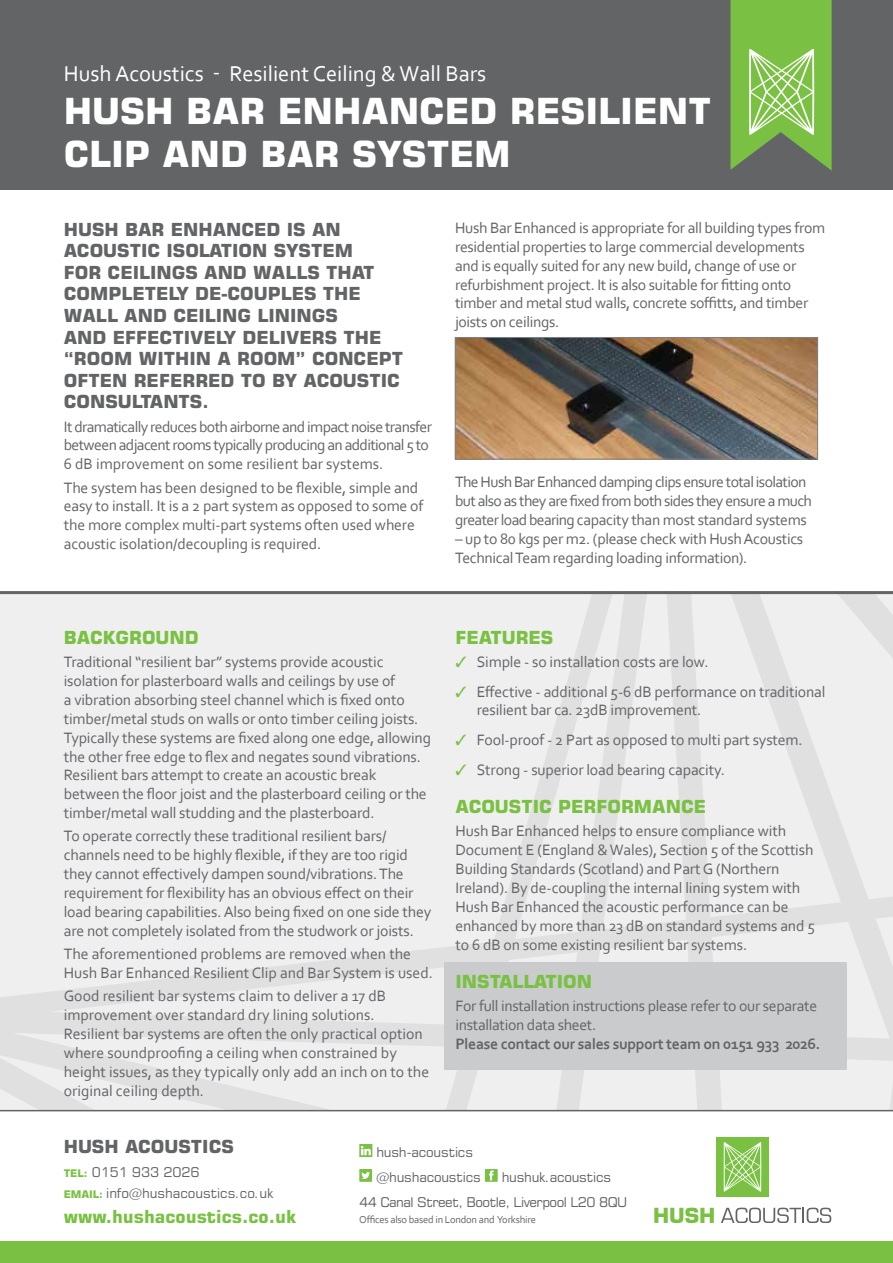
<style>
.page{position:relative;width:893px;height:1263px;background:#fff}
.page>*{position:absolute;margin:0;border:0;box-sizing:border-box;transform-origin:0 0}
.t1{font:700 36px/43.2px "Square 721 BT";color:#fff}
.t2{font:22.5px "Corbel";color:#fff}
.t3{font:700 18px/21.6px "Square 721 BT";color:#636466}
.t4{font:700 18px "Square 721 BT";color:#7ac143}
.t5{font:15.75px/18.9px "Corbel";letter-spacing:-.01em;color:#636466}
.t6{font:15.75px/18.9px "Corbel";letter-spacing:-.04em;color:#636466}
.t7{font:700 15.75px "Corbel";letter-spacing:-.02em;color:#636466}
.t8{font:13.5px/20.4px "Square 721 BT";letter-spacing:-.02em;color:#636466}
.t9{font:13.5px/24.8px "Square 721 BT";letter-spacing:-.04em;color:#636466}
.t10{font:10.5px "Corbel";letter-spacing:-.02em;color:#636466}
.s1{color:#7ac143}
.s2{font-weight:700;font-size:10.5px;color:#7ac143}
</style>
<div class="page">
<div style="left:0;top:591px;width:893px;height:529px;background:#efeff0"></div>
<svg style="left:0;top:961px;width:325px;height:149px"></svg>
<svg style="left:326px;top:594px;width:567px;height:280px"></svg>
<svg style="left:335px;top:874px;width:558px;height:236px"></svg>
<hr style="left:0;top:591px;width:893px;height:3px;background:#636466">
<div style="left:0;top:0;width:893px;height:189px;background:#636466"></div>
<svg style="left:730px;top:0;width:102px;height:171px;background:#82ba57"></svg>
<img style="left:457px;top:339px;width:359px;height:118px">
<div style="left:455px;top:337px;width:363px;height:122px;border:1px solid #7e8083"></div>
<div style="left:444px;top:961px;width:403px;height:108px;background:#c9cbcd"></div>
<div style="left:0;top:1110px;width:893px;height:134px;background:#fff"></div>
<div style="left:716px;top:1137px;width:53px;height:59px;background:#7ac143"></div>
<svg style="left:724px;top:1142px;width:37px;height:49px"></svg>
<svg style="left:654px;top:1207px;width:60px;height:16px"></svg>
<svg style="left:721px;top:1207px;width:110px;height:16px"></svg>
<svg style="left:359px;top:1144px;width:13px;height:13px"></svg>
<svg style="left:359px;top:1169px;width:13px;height:13px"></svg>
<svg style="left:485px;top:1169px;width:13px;height:13px"></svg>
<div style="left:0;top:1242px;width:893px;height:21px;background:#7ac143"></div>
<hr style="left:0;top:1110px;width:893px;height:1px;background:#636466">
<h2 class="t2" style="left:64px;top:59px;width:424px">Hush Acoustics - Resilient Ceiling &amp; Wall Bars</h2>
<h1 class="t1" style="left:64px;top:89px;width:649px">HUSH BAR ENHANCED RESILIENT<br>CLIP AND BAR SYSTEM</h1>
<p class="t3" style="left:64px;top:218px;width:341px">HUSH BAR ENHANCED IS AN<br>ACOUSTIC ISOLATION SYSTEM<br>FOR CEILINGS AND WALLS THAT<br>COMPLETELY DE-COUPLES THE<br>WALL AND CEILING LININGS<br>AND EFFECTIVELY DELIVERS THE “ROOM WITHIN A ROOM” CONCEPT<br>OFTEN REFERRED TO BY ACOUSTIC<br>CONSULTANTS.</p>
<p class="t6" style="left:64px;top:416px;width:370px">It dramatically reduces both airborne and impact noise transfer between adjacent rooms typically producing an additional 5 to<br>6 dB improvement on some resilient bar systems.</p>
<p class="t5" style="left:64px;top:477px;width:361px">The system has been designed to be flexible, simple and easy to install. It is a 2 part system as opposed to some of the more complex multi-part systems often used where acoustic isolation/decoupling is required.</p>
<p class="t5" style="left:455px;top:218px;width:372px">Hush Bar Enhanced is appropriate for all building types from residential properties to large commercial developments and is equally suited for any new build, change of use or refurbishment project. It is also suitable for fitting onto timber and metal stud walls, concrete soffitts, and timber joists on ceilings.</p>
<p class="t6" style="left:455px;top:472px;width:358px">The Hush Bar Enhanced damping clips ensure total isolation but also as they are fixed from both sides they ensure a much greater load bearing capacity than most standard systems</p>
<p class="t5" style="left:455px;top:529px;width:350px">– up to 80 kgs per m2. (please check with Hush Acoustics<br>Technical Team regarding loading information).</p>
<p class="t4" style="left:64px;top:626px;width:137px">BACKGROUND</p>
<p class="t5" style="left:64px;top:652px;width:369px">Traditional “resilient bar” systems provide acoustic isolation for plasterboard walls and ceilings by use of<br>a vibration absorbing steel channel which is fixed onto timber/metal studs on walls or onto timber ceiling joists.<br>Typically these systems are fixed along one edge, allowing the other free edge to flex and negates sound vibrations.<br>Resilient bars attempt to create an acoustic break between the floor joist and the plasterboard ceiling or the timber/metal wall studding and the plasterboard.</p>
<p class="t5" style="left:64px;top:826px;width:369px">To operate correctly these traditional resilient bars/ channels need to be highly flexible, if they are too rigid they cannot effectively dampen sound/vibrations. The requirement for flexibility has an obvious effect on their load bearing capabilities. Also being fixed on one side they are not completely isolated from the studwork or joists.</p>
<p class="t5" style="left:64px;top:944px;width:371px">The aforementioned problems are removed when the<br>Hush Bar Enhanced Resilient Clip and Bar System is used.</p>
<p class="t5" style="left:64px;top:986px;width:367px">Good resilient bar systems claim to deliver a 17 dB improvement over standard dry lining solutions.<br>Resilient bar systems are often the only practical option where soundproofing a ceiling when constrained by height issues, as they typically only add an inch on to the original ceiling depth.</p>
<p class="t4" style="left:455px;top:626px;width:99px">FEATURES</p>
<p class="t5" style="left:455px;top:652px;width:255px"><span class="s1">✓</span> Simple - so installation costs are low.</p>
<p class="t5" style="left:477px;top:681px;width:350px;text-indent:-21px"><span class="s1">✓</span> Effective - additional 5-6 dB performance on traditional resilient bar ca. 23dB improvement.</p>
<p class="t5" style="left:455px;top:730px;width:349px"><span class="s1">✓</span> Fool-proof - 2 Part as opposed to multi part system.</p>
<p class="t5" style="left:455px;top:759px;width:271px"><span class="s1">✓</span> Strong - superior load bearing capacity.</p>
<p class="t4" style="left:455px;top:796px;width:252px">ACOUSTIC PERFORMANCE</p>
<p class="t5" style="left:455px;top:821px;width:361px">Hush Bar Enhanced helps to ensure compliance with Document E (England &amp; Wales), Section 5 of the Scottish Building Standards (Scotland) and Part G (Northern Ireland). By de-coupling the internal lining system with Hush Bar Enhanced the acoustic performance can be enhanced by more than 23 dB on standard systems and 5 to 6 dB on some existing resilient bar systems.</p>
<p class="t4" style="left:455px;top:971px;width:138px">INSTALLATION</p>
<p class="t5" style="left:455px;top:996px;width:363px">For full installation instructions please refer to our separate installation data sheet.</p>
<p class="t7" style="left:455px;top:1034px;width:367px">Please contact our sales support team on 0151 933 2026.</p>
<p class="t3" style="left:64px;top:1136px;width:172px">HUSH ACOUSTICS</p>
<p class="t8" style="left:64px;top:1162px;width:211px"><span class="s2">TEL:</span> 0151 933 2026<br><span class="s2">EMAIL:</span> info@hushacoustics.co.uk</p>
<p class="t4" style="left:64px;top:1206px;width:234px">www.hushacoustics.co.uk</p>
<p class="t8" style="left:376px;top:1139px;width:106px;line-height:24.8px">hush-acoustics @hushacoustics</p>
<p class="t9" style="left:359px;top:1164px;width:269px;text-indent:142px">hushuk.acoustics<br>44 Canal Street, Bootle, Liverpool L20 8QU</p>
<p class="t10" style="left:359px;top:1213px;width:178px">Offices also based in London and Yorkshire</p>
</div>
